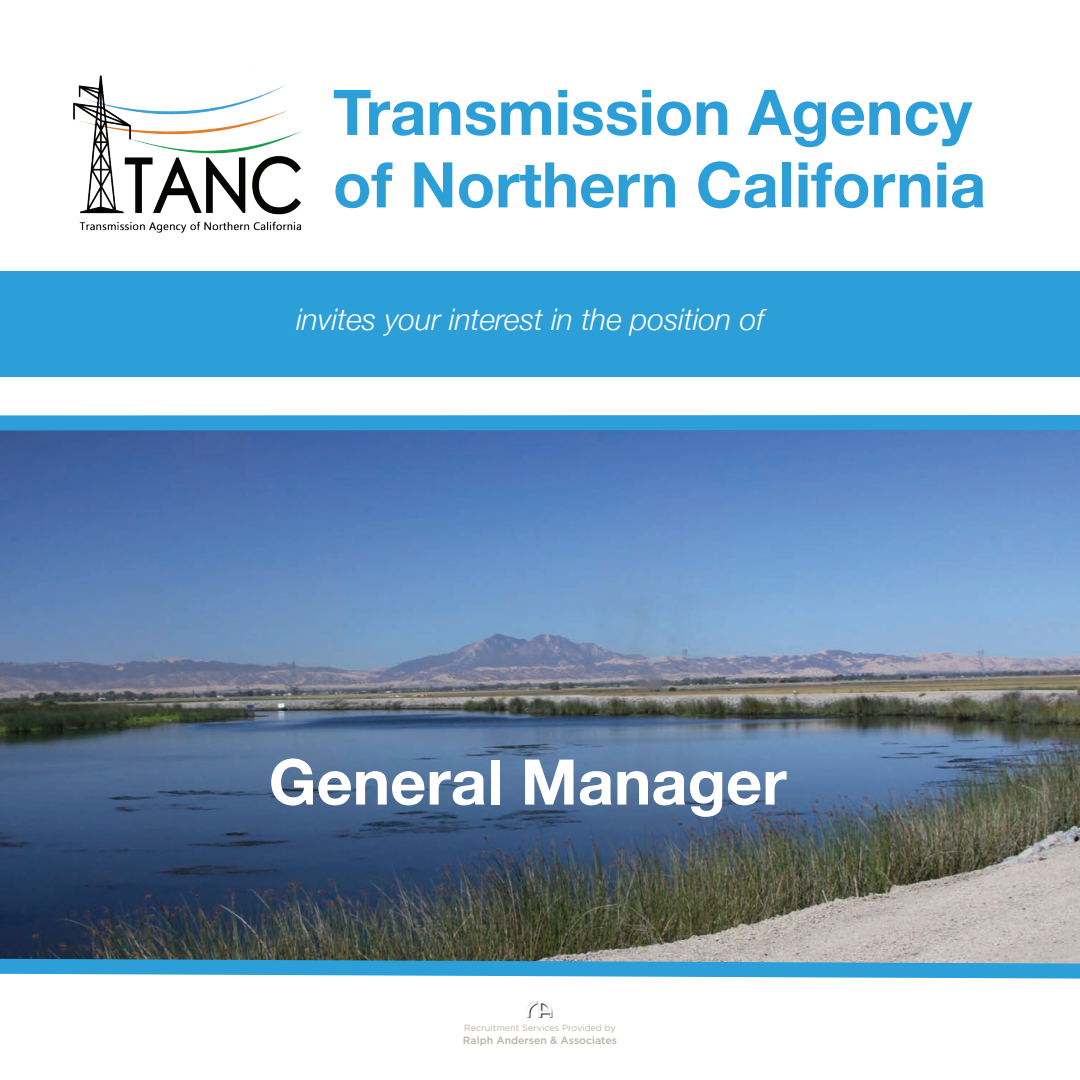
<style>
.page{position:relative;width:1080px;height:1080px;background:#fff}
.page>*{position:absolute;margin:0;border:0;box-sizing:border-box;transform-origin:0 0}
.t1{font:700 63px/72.4px "Helvetica Neue";color:#2c9ed8}
.t2{font:700 63px "Helvetica Neue";color:#fff}
.t3{font:italic 300 30px "Helvetica Neue";color:#fff}
.t4{font:500 10.5px "Gotham";color:#b8b4a8}
.t5{font:9px "Gotham";color:#b8b4a8}
</style>
<div class="page">
<img style="left:0;top:415px;width:1080px;height:564px">
<div style="left:0;top:271px;width:1080px;height:105px;background:#2c9ed8"></div>
<img style="left:73px;top:75px;width:229px;height:158px">
<div style="left:526px;top:1001px;width:28px;height:18px;background:#231f20;opacity:.75"></div>
<p class="t1" style="left:333px;top:78px;width:655px">Transmission Agency of Northern California</p>
<p class="t3" style="left:296px;top:295px;width:469px">invites your interest in the position of</p>
<p class="t2" style="left:269px;top:733px;width:519px">General Manager</p>
<p class="t5" style="left:464px;top:1023px;width:153px">Recruitment Services Provided by</p>
<p class="t4" style="left:463px;top:1034px;width:156px">Ralph Andersen &amp; Associates</p>
</div>
